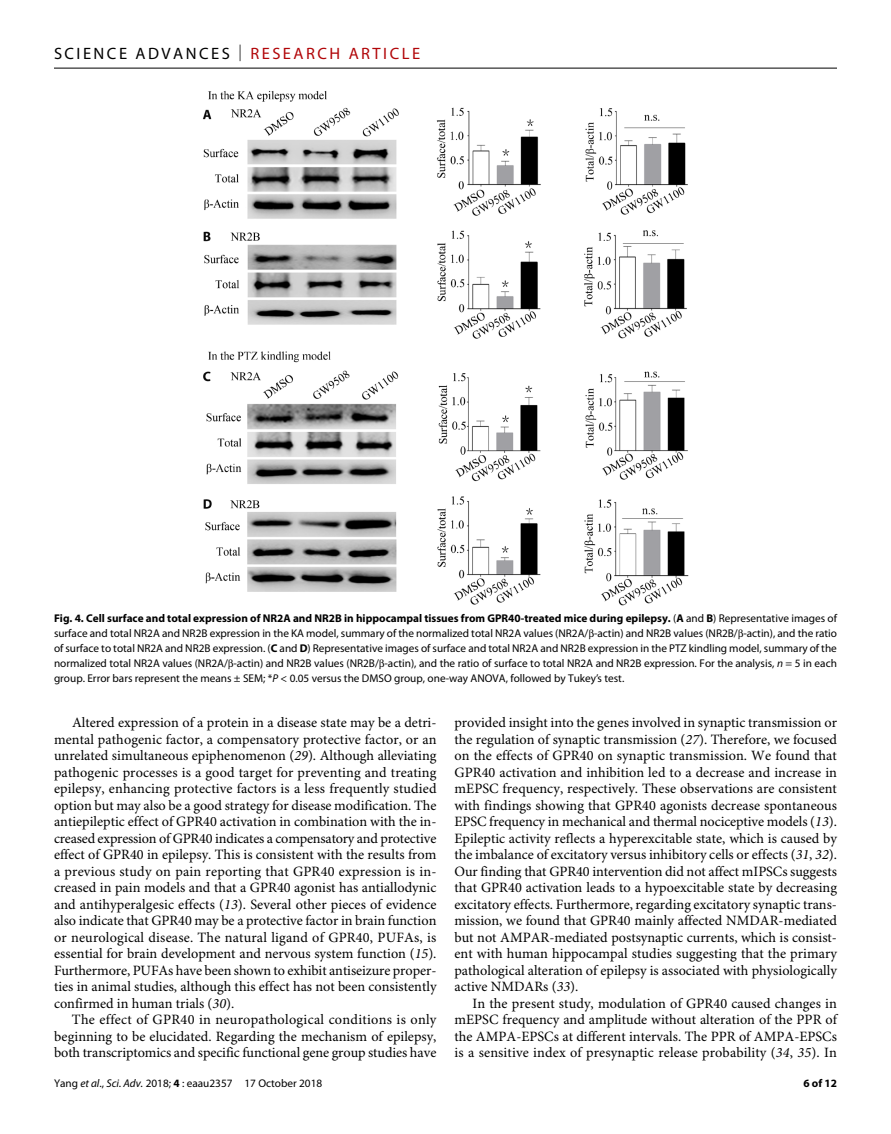
<style>
.page{position:relative;width:891px;height:1134px;background:#fff}
.page>*{position:absolute;margin:0;border:0;box-sizing:border-box;transform-origin:0 0}
.t1{font:16.5px "Myriad Pro";letter-spacing:.15em;color:#000}
.t2{font:14.25px/16.5px "Minion Pro";color:#000;text-align:justify}
.t3{font:11.25px/15px "Myriad Pro";color:#000;text-align:justify}
.t4{font:700 11.25px "Myriad Pro";color:#000}
.s1{font-weight:300}
.s2{color:#b10508}
.s3{font-weight:700}
.s4{font-style:italic}
</style>
<div class="page">
<hr style="left:54px;top:68px;width:783px;height:1px;background:#000">
<img style="left:203px;top:90px;width:485px;height:516px">
<p class="t1" style="left:54px;top:40px;width:368px">SCIENCE ADVANCES <span class="s1">|</span> <span class="s2">RESEARCH ARTICLE</span></p>
<p class="t3" style="left:54px;top:611px;width:785px"><span class="s3">Fig. 4. Cell surface and total expression of NR2A and NR2B in hippocampal tissues from GPR40-treated mice during epilepsy.</span> (<span class="s3">A</span> and <span class="s3">B</span>) Representative images of surface and total NR2A and NR2B expression in the KA model, summary of the normalized total NR2A values (NR2A/ -actin) and NR2B values (NR2B/ -actin), and the ratio of surface to total NR2A and NR2B expression. (<span class="s3">C</span> and <span class="s3">D</span>) Representative images of surface and total NR2A and NR2B expression in the PTZ kindling model, summary of the normalized total NR2A values (NR2A/ -actin) and NR2B values (NR2B/ -actin), and the ratio of surface to total NR2A and NR2B expression. For the analysis, <span class="s4">n</span> = 5 in each group. Error bars represent the means ± SEM; *<span class="s4">P</span> &lt; 0.05 versus the DMSO group, one-way ANOVA, followed by Tukey’s test.</p>
<p class="t2" style="left:54px;top:716px;width:384px;text-indent:18px">Altered expression of a protein in a disease state may be a detri&shy;mental pathogenic factor, a compensatory protective factor, or an unrelated simultaneous epiphenomenon (<span class="s4">29</span>). Although alleviating pathogenic processes is a good target for preventing and treating epilepsy, enhancing protective factors is a less frequently studied option but may also be a good strategy for disease modification. The antiepileptic effect of GPR40 activation in combination with the in&shy;creased expression of GPR40 indicates a compensatory and protective effect of GPR40 in epilepsy. This is consistent with the results from a previous study on pain reporting that GPR40 expression is in&shy;creased in pain models and that a GPR40 agonist has antiallodynic and antihyperalgesic effects (<span class="s4">13</span>). Several other pieces of evidence also indicate that GPR40 may be a protective factor in brain function or neurological disease. The natural ligand of GPR40, PUFAs, is essential for brain development and nervous system function (<span class="s4">15</span>).<br>Furthermore, PUFAs have been shown to exhibit antiseizure proper&shy;ties in animal studies, although this effect has not been consistently confirmed in human trials (<span class="s4">30</span>).</p>
<p class="t2" style="left:54px;top:1013px;width:384px;text-indent:18px">The effect of GPR40 in neuropathological conditions is only beginning to be elucidated. Regarding the mechanism of epilepsy, both transcriptomics and specific functional gene group studies have</p>
<p class="t3" style="left:54px;top:1076px;width:270px">Yang <span class="s4">et al</span>., <span class="s4">Sci. Adv.</span> 2018; <span class="s3">4</span> : eaau2357 17 October 2018</p>
<p class="t2" style="left:454px;top:716px;width:384px">provided insight into the genes involved in synaptic transmission or the regulation of synaptic transmission (<span class="s4">27</span>). Therefore, we focused on the effects of GPR40 on synaptic transmission. We found that GPR40 activation and inhibition led to a decrease and increase in mEPSC frequency, respectively. These observations are consistent with findings showing that GPR40 agonists decrease spontaneous EPSC frequency in mechanical and thermal nociceptive models (<span class="s4">13</span>).<br>Epileptic activity reflects a hyperexcitable state, which is caused by the imbalance of excitatory versus inhibitory cells or effects (<span class="s4">31</span>, <span class="s4">32</span>).<br>Our finding that GPR40 intervention did not affect mIPSCs suggests that GPR40 activation leads to a hypoexcitable state by decreasing excitatory effects. Furthermore, regarding excitatory synaptic trans&shy;mission, we found that GPR40 mainly affected NMDAR-mediated but not AMPAR-mediated postsynaptic currents, which is consist&shy;ent with human hippocampal studies suggesting that the primary pathological alteration of epilepsy is associated with physiologically active NMDARs (<span class="s4">33</span>).</p>
<p class="t2" style="left:454px;top:997px;width:384px;text-indent:18px">In the present study, modulation of GPR40 caused changes in mEPSC frequency and amplitude without alteration of the PPR of the AMPA-EPSCs at different intervals. The PPR of AMPA-EPSCs is a sensitive index of presynaptic release probability (<span class="s4">34</span>, <span class="s4">35</span>). In</p>
<p class="t4" style="left:803px;top:1074px;width:35px">6 of 12</p>
</div>
